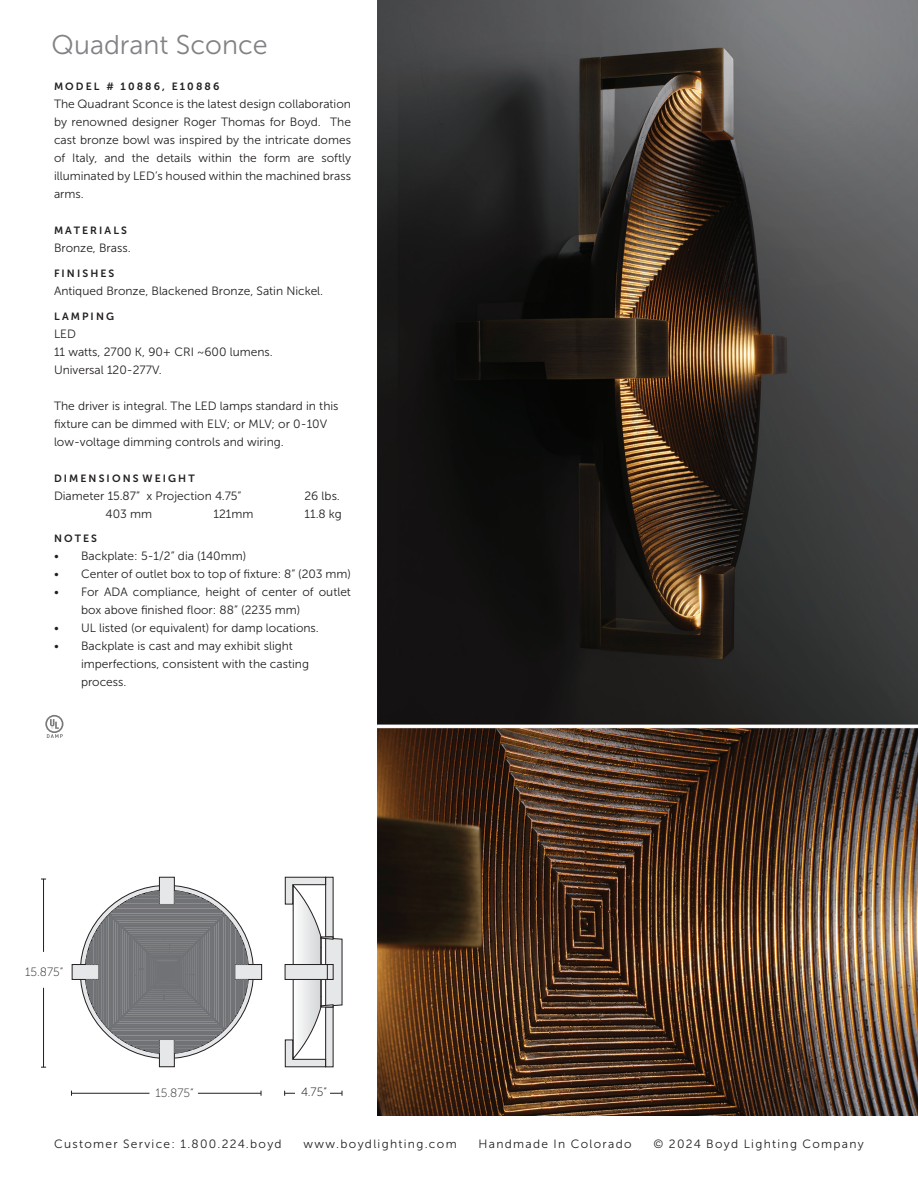
<style>
.page{position:relative;width:918px;height:1188px;background:#fff}
.page>*{position:absolute;margin:0;border:0;box-sizing:border-box;transform-origin:0 0}
.Fixture_Title_Back{font:27px "Museo Sans 300";color:#808285}
.Description_Text{font:12px/18px "Museo Sans 300";color:#231f20}
.Description_Text-2{font:12px "Museo Sans 300";letter-spacing:.11em;color:#231f20}
.t1{font:12px "Museo Sans 100";letter-spacing:-.005em;color:#231f20}
.t2{font:12px "Museo Sans 100";color:#050504}
.Description_subheads{font:10.5px "Museo Sans 700";letter-spacing:.2em;color:#231f20}
.Description_Text-3{font:10.5px "Museo Sans 700";letter-spacing:.2em;color:#231f20}
</style>
<div class="page">
<hr style="left:71px;top:1093px;width:190px;height:1px;background:#231f20">
<hr style="left:285px;top:1093px;width:57px;height:1px;background:#231f20">
<div style="left:150px;top:1080px;width:48px;height:26px;background:#fff"></div>
<div style="left:296px;top:1079px;width:34px;height:26px;background:#fff"></div>
<hr style="left:43px;top:879px;width:1px;height:73px;background:#231f20">
<hr style="left:43px;top:988px;width:1px;height:79px;background:#231f20">
<div style="left:72px;top:964px;width:27px;height:16px;background:#e6e7e9;border:1px solid #231f20"></div>
<div style="left:235px;top:964px;width:27px;height:16px;background:#e6e7e9;border:1px solid #231f20"></div>
<div style="left:159px;top:877px;width:16px;height:27px;background:#e6e7e9;border:1px solid #231f20"></div>
<div style="left:159px;top:1040px;width:16px;height:27px;background:#e6e7e9;border:1px solid #231f20"></div>
<svg style="left:86px;top:891px;width:162px;height:162px"></svg>
<svg style="left:285px;top:877px;width:57px;height:190px"></svg>
<img style="left:378px;top:0;width:540px;height:1115px">
<svg style="left:45px;top:715px;width:18px;height:23px"></svg>
<p class="Fixture_Title_Back" style="left:52px;top:30px;width:218px">Quadrant Sconce</p>
<p class="Description_subheads" style="left:54px;top:81px;width:167px">MODEL # 10886, E10886</p>
<p class="Description_Text" style="left:54px;top:95px;width:299px;text-align:justify">The Quadrant Sconce is the latest design collaboration by renowned designer Roger Thomas for Boyd. The cast bronze bowl was inspired by the intricate domes of Italy, and the details within the form are softly illuminated by LED’s housed within the machined brass arms.</p>
<p class="Description_Text-3" style="left:54px;top:225px;width:74px">MATERIALS</p>
<p class="Description_Text" style="left:54px;top:239px;width:78px">Bronze, Brass.</p>
<p class="Description_subheads" style="left:54px;top:267px;width:62px">FINISHES</p>
<p class="Description_Text" style="left:54px;top:282px;width:271px">Antiqued Bronze, Blackened Bronze, Satin Nickel.</p>
<p class="Description_subheads" style="left:54px;top:310px;width:62px">LAMPING</p>
<p class="Description_Text" style="left:54px;top:324px;width:220px">LED<br>11 watts, 2700 K, 90+ CRI ~600 lumens.<br>Universal 120-277V.</p>
<p class="Description_Text" style="left:54px;top:396px;width:286px">The driver is integral. The LED lamps standard in this fixture can be dimmed with ELV; or MLV; or 0-10V low-voltage dimming controls and wiring.</p>
<p class="Description_Text-3" style="left:54px;top:472px;width:142px">DIMENSIONS WEIGHT</p>
<p class="Description_Text" style="left:54px;top:486px;width:189px">Diameter 15.87” x Projection 4.75”</p>
<p class="Description_Text" style="left:304px;top:486px;width:37px">26 lbs.</p>
<p class="Description_Text" style="left:106px;top:504px;width:48px">403 mm</p>
<p class="Description_Text" style="left:214px;top:504px;width:41px">121mm</p>
<p class="Description_Text" style="left:304px;top:504px;width:39px">11.8 kg</p>
<p class="Description_subheads" style="left:54px;top:533px;width:45px">NOTES</p>
<p class="Description_Text" style="left:54px;top:547px;width:194px">• Backplate: 5-1/2” dia (140mm)</p>
<p class="Description_Text" style="left:54px;top:565px;width:298px">• Center of outlet box to top of fixture: 8” (203 mm)</p>
<p class="Description_Text" style="left:81px;top:583px;width:272px;text-indent:-27px">• For ADA compliance, height of center of outlet box above finished floor: 88” (2235 mm)</p>
<p class="Description_Text" style="left:54px;top:619px;width:266px">• UL listed (or equivalent) for damp locations.</p>
<p class="Description_Text" style="left:81px;top:637px;width:230px;text-indent:-27px">• Backplate is cast and may exhibit slight imperfections, consistent with the casting process.</p>
<p class="t1" style="left:25px;top:965px;width:40px">15.875”</p>
<p class="t1" style="left:155px;top:1086px;width:40px">15.875”</p>
<p class="t2" style="left:301px;top:1086px;width:27px">4.75”</p>
<p class="Description_Text-2" style="left:54px;top:1137px;width:229px">Customer Service: 1.800.224.boyd</p>
<p class="Description_Text-2" style="left:304px;top:1137px;width:155px">www.boydlighting.com</p>
<p class="Description_Text-2" style="left:479px;top:1137px;width:155px">Handmade In Colorado</p>
<p class="Description_Text-2" style="left:654px;top:1137px;width:212px">© 2024 Boyd Lighting Company</p>
</div>
